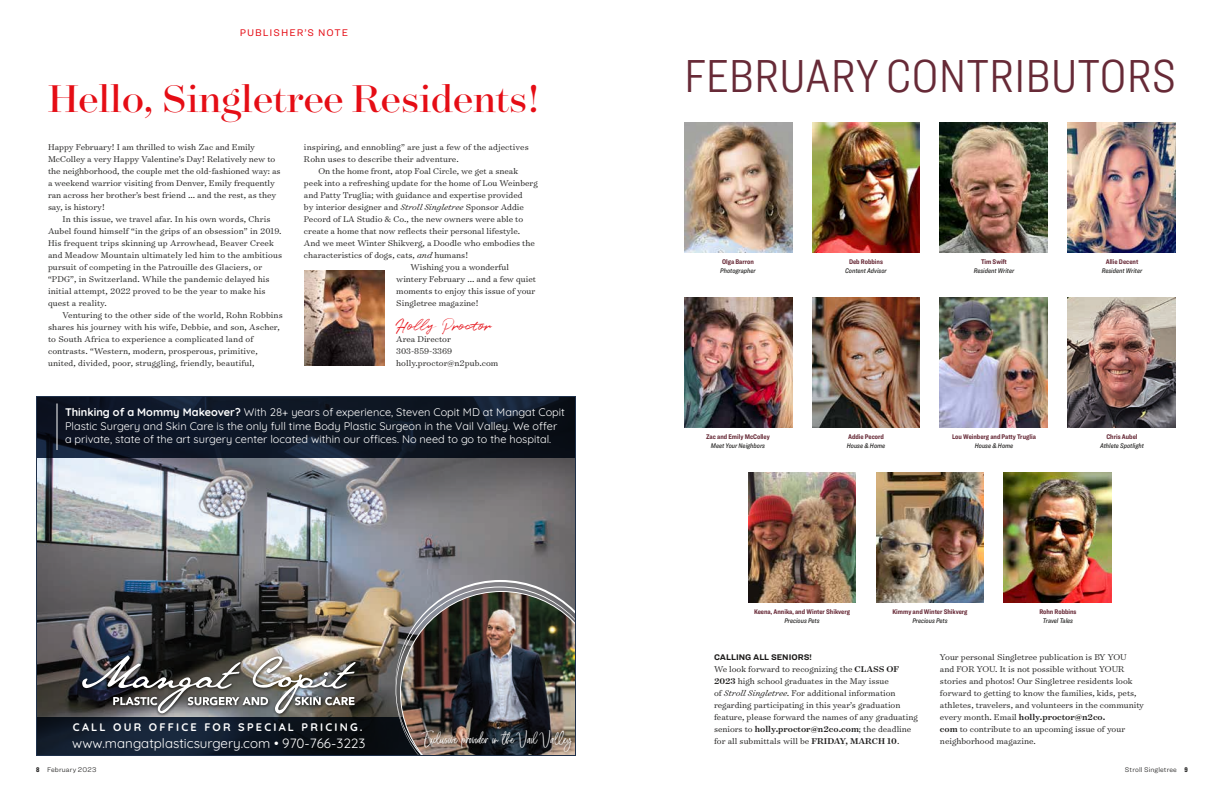
<style>
.page{position:relative;width:1224px;height:792px;background:#fff}
.page>*{position:absolute;margin:0;border:0;box-sizing:border-box;transform-origin:0 0}
.t1{font:300 48px "Ringside Condensed";color:#672a37}
.t2{font:44px "Surveyor Fine";color:#e50d15}
.t3{font:16.1px "The Secret";color:#fff}
.t4{font:16px "Quentin";color:#e50d15}
.t5{font:13.4px "Quicksand";color:#fff}
.t6{font:11px/13.2px "Quicksand";color:#fff}
.t7{font:700 11px "Quicksand";letter-spacing:.2em;color:#fff}
.t8{font:10px "Ringside";letter-spacing:.1em;color:#e50d15}
.t9{font:300 9.5px/12px "Surveyor Text";color:#1c1b1a}
.t10{font:700 8.5px "Ringside";color:#1c1b1a}
.t11{font:700 7px "Ringside Condensed";color:#672a37}
.t12{font:7px "Ringside Condensed Med Ital";color:#1c1b1a}
.t13{font:300 7px "Ringside";letter-spacing:.015em;color:#1c1b1a}
.s1{font-style:italic}
.s2{font-weight:700}
.s3{font-weight:500}
.s4{font-family:"Ringside Compressed";font-weight:900}
</style>
<div class="page">
<img style="left:36px;top:396px;width:540px;height:360px">
<img style="left:304px;top:271px;width:80px;height:95px">
<img style="left:684px;top:122px;width:108px;height:130px">
<img style="left:812px;top:122px;width:108px;height:130px">
<img style="left:940px;top:122px;width:108px;height:130px">
<img style="left:1068px;top:122px;width:108px;height:130px">
<img style="left:684px;top:298px;width:108px;height:130px">
<img style="left:812px;top:298px;width:108px;height:130px">
<img style="left:940px;top:298px;width:108px;height:130px">
<img style="left:1068px;top:298px;width:108px;height:129px">
<img style="left:748px;top:473px;width:108px;height:130px">
<img style="left:876px;top:473px;width:108px;height:130px">
<img style="left:1004px;top:473px;width:108px;height:130px">
<p class="t8" style="left:240px;top:25px;width:110px">PUBLISHER’S NOTE</p>
<h2 class="t2" style="left:48px;top:74px;width:494px">Hello, Singletree Residents!</h2>
<p class="t9" style="left:48px;top:141px;width:234px">Happy February! I am thrilled to wish Zac and Emily McColley a very Happy Valentine’s Day! Relatively new to the neighborhood, the couple met the old-fashioned way: as a weekend warrior visiting from Denver, Emily frequently ran across her brother’s best friend ... and the rest, as they say, is history!</p>
<p class="t9" style="left:48px;top:213px;width:236px;text-indent:14px">In this issue, we travel afar. In his own words, Chris Aubel found himself “in the grips of an obsession” in 2019.<br>His frequent trips skinning up Arrowhead, Beaver Creek and Meadow Mountain ultimately led him to the ambitious pursuit of competing in the Patrouille des Glaciers, or “PDG”, in Switzerland. While the pandemic delayed his initial attempt, 2022 proved to be the year to make his quest a reality.</p>
<p class="t9" style="left:48px;top:309px;width:236px;text-indent:14px">Venturing to the other side of the world, Rohn Robbins shares his journey with his wife, Debbie, and son, Ascher, to South Africa to experience a complicated land of contrasts. “Western, modern, prosperous, primitive, united, divided, poor, struggling, friendly, beautiful,</p>
<p class="t9" style="left:304px;top:141px;width:226px">inspiring, and ennobling” are just a few of the adjectives<br>Rohn uses to describe their adventure.</p>
<p class="t9" style="left:318px;top:165px;width:201px">On the home front, atop Foal Circle, we get a sneak</p>
<p class="t9" style="left:304px;top:177px;width:235px">peek into a refreshing update for the home of Lou Weinberg</p>
<p class="t9" style="left:304px;top:189px;width:220px">and Patty Truglia; with guidance and expertise provided</p>
<p class="t9" style="left:304px;top:201px;width:221px">by interior designer and <span class="s1">Stroll Singletree</span> Sponsor Addie</p>
<p class="t9" style="left:304px;top:213px;width:221px">Pecord of LA Studio &amp; Co., the new owners were able to</p>
<p class="t9" style="left:304px;top:225px;width:218px">create a home that now reflects their personal lifestyle.</p>
<p class="t9" style="left:304px;top:237px;width:232px">And we meet Winter Shikverg, a Doodle who embodies the</p>
<p class="t9" style="left:304px;top:249px;width:166px">characteristics of dogs, cats, <span class="s1">and</span> humans!</p>
<p class="t9" style="left:411px;top:261px;width:100px">Wishing you a wonderful</p>
<p class="t9" style="left:396px;top:273px;width:141px">wintery February ... and a few quiet</p>
<p class="t9" style="left:396px;top:285px;width:141px">moments to enjoy this issue of your</p>
<p class="t9" style="left:396px;top:297px;width:84px">Singletree magazine!</p>
<h3 class="t4" style="left:396px;top:315px;width:97px">Holly Proctor</h3>
<p class="t9" style="left:396px;top:333px;width:104px">Area Director<br>303-859-3369 holly.proctor@n2pub.com</p>
<p class="t6" style="left:65px;top:405px;width:501px"><span class="s2">Thinking of a Mommy Makeover?</span> With 28+ years of experience, Steven Copit MD at Mangat Copit<br>Plastic Surgery and Skin Care is the only full time Body Plastic Surgeon in the Vail Valley. We offer a private, state of the art surgery center located within our offices. No need to go to the hospital.</p>
<p class="t7" style="left:73px;top:719px;width:291px">CALL OUR OFFICE FOR SPECIAL PRICING.</p>
<h3 class="t5" style="left:72px;top:732px;width:295px">www.mangatplasticsurgery.com • 970-766-3223</h3>
<h3 class="t3" style="left:424px;top:729px;width:149px">Exclusive provider in the Vail Valley</h3>
<h1 class="t1" style="left:684px;top:44px;width:493px">FEBRUARY CONTRIBUTORS</h1>
<p class="t11" style="left:722px;top:256px;width:33px">Olga Barron</p>
<p class="t12" style="left:720px;top:265px;width:37px">Photographer</p>
<p class="t11" style="left:849px;top:256px;width:35px">Deb Robbins</p>
<p class="t12" style="left:845px;top:265px;width:43px">Content Advisor</p>
<p class="t11" style="left:981px;top:256px;width:27px">Tim Swift</p>
<p class="t12" style="left:974px;top:265px;width:42px">Resident Writer</p>
<p class="t11" style="left:1106px;top:256px;width:34px">Allie Decent</p>
<p class="t12" style="left:1102px;top:265px;width:42px">Resident Writer</p>
<p class="t11" style="left:706px;top:432px;width:65px">Zac and Emily McColley</p>
<p class="t12" style="left:711px;top:441px;width:56px">Meet Your Neighbors</p>
<p class="t11" style="left:848px;top:432px;width:37px">Addie Pecord</p>
<p class="t12" style="left:847px;top:441px;width:40px">House &amp; Home</p>
<p class="t11" style="left:952px;top:432px;width:85px">Lou Weinberg and Patty Truglia</p>
<p class="t12" style="left:975px;top:441px;width:40px">House &amp; Home</p>
<p class="t11" style="left:1106px;top:432px;width:33px">Chris Aubel</p>
<p class="t12" style="left:1100px;top:441px;width:45px">Athlete Spotlight</p>
<p class="t11" style="left:754px;top:607px;width:97px">Keena, Annika, and Winter Shikverg</p>
<p class="t12" style="left:784px;top:616px;width:37px">Precious Pets</p>
<p class="t11" style="left:892px;top:607px;width:77px">Kimmy and Winter Shikverg</p>
<p class="t12" style="left:912px;top:616px;width:37px">Precious Pets</p>
<p class="t11" style="left:1039px;top:607px;width:39px">Rohn Robbins</p>
<p class="t12" style="left:1043px;top:616px;width:32px">Travel Tales</p>
<p class="t10" style="left:714px;top:651px;width:99px">CALLING ALL SENIORS!</p>
<p class="t9" style="left:714px;top:663px;width:205px">We look forward to recognizing the <span class="s3">CLASS OF 2023</span> high school graduates in the May issue<br>of <span class="s1">Stroll Singletree.</span> For additional information regarding participating in this year’s graduation feature, please forward the names of any graduating seniors to <span class="s3">holly.proctor@n2co.com</span>; the deadline for all submittals will be <span class="s3">FRIDAY, MARCH 10</span>.</p>
<p class="t9" style="left:940px;top:651px;width:206px">Your personal Singletree publication is BY YOU<br>and FOR YOU. It is not possible without YOUR stories and photos! Our Singletree residents look forward to getting to know the families, kids, pets, athletes, travelers, and volunteers in the community every month. Email <span class="s3">holly.proctor@n2co.<br>com</span> to contribute to an upcoming issue of your neighborhood magazine.</p>
<p class="t13" style="left:36px;top:764px;width:62px"><span class="s4">8</span> February 2023</p>
<p class="t13" style="left:1125px;top:764px;width:65px">Stroll Singletree <span class="s4">9</span></p>
</div>
